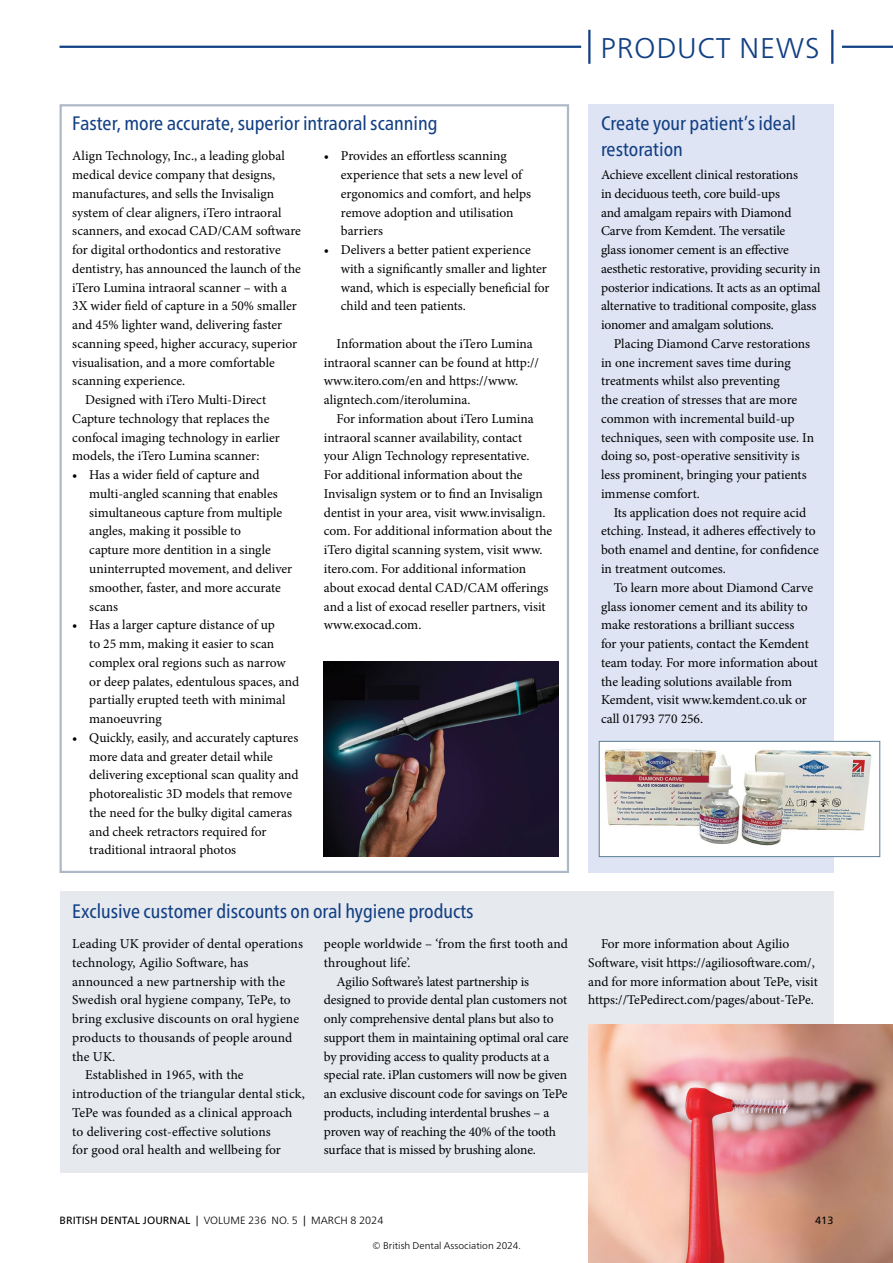
<style>
.page{position:relative;width:893px;height:1263px;background:#fff}
.page>*{position:absolute;margin:0;border:0;box-sizing:border-box;transform-origin:0 0}
.t1{font:300 28.5px "Frutiger Neue LT Pro";letter-spacing:.025em;color:#123f84}
.Title_9_Cnd_13pt_286_cmyk{font:condensed 19.5px/25.5px "Frutiger Neue LT Pro";color:#123f84}
.Para_9pt_ragged{font:13.5px/18.8px "Minion Pro";letter-spacing:-.005em;color:#000}
.Para_9pt_ragged_1st{font:13.5px/18.8px "Minion Pro";color:#000}
.t2{font:300 10.5px "Frutiger Neue LT Pro";letter-spacing:.005em;color:#000}
.t3{font:10.5px "Frutiger Neue LT Pro";color:#000}
.t4{font:300 9.75px "Frutiger Neue LT Pro";color:#000}
.s1{font-weight:400}
</style>
<div class="page">
<div style="left:60px;top:892px;width:773px;height:281px;background:#e6e9ee"></div>
<div style="left:588px;top:104px;width:245px;height:769px;background:#dee4f3"></div>
<img style="left:588px;top:1025px;width:305px;height:238px">
<img style="left:324px;top:661px;width:234px;height:195px">
<img style="left:601px;top:743px;width:271px;height:112px">
<div style="left:599px;top:741px;width:281px;height:116px;border:1px solid #5b7d95"></div>
<hr style="left:60px;top:46px;width:521px;height:2px;background:#123f84">
<hr style="left:842px;top:46px;width:51px;height:2px;background:#123f84">
<hr style="left:588px;top:30px;width:2px;height:34px;background:#123f84">
<hr style="left:831px;top:30px;width:2px;height:34px;background:#123f84">
<h1 class="t1" style="left:601px;top:31px;width:221px">PRODUCT NEWS</h1>
<p class="Title_9_Cnd_13pt_286_cmyk" style="left:72px;top:111px;width:367px">Faster, more accurate, superior intraoral scanning</p>
<p class="Title_9_Cnd_13pt_286_cmyk" style="left:601px;top:111px;width:196px">Create your patient’s ideal restoration</p>
<p class="Para_9pt_ragged_1st" style="left:601px;top:166px;width:221px">Achieve excellent clinical restorations<br>in deciduous teeth, core build-ups<br>and amalgam repairs with Diamond Carve from Kemdent. The versatile<br>glass ionomer cement is an effective aesthetic restorative, providing security in posterior indications. It acts as an optimal alternative to traditional composite, glass ionomer and amalgam solutions.</p>
<p class="Para_9pt_ragged" style="left:601px;top:334px;width:215px;text-indent:13px">Placing Diamond Carve restorations in one increment saves time during treatments whilst also preventing<br>the creation of stresses that are more common with incremental build-up techniques, seen with composite use. In doing so, post-operative sensitivity is less prominent, bringing your patients immense comfort.</p>
<p class="Para_9pt_ragged" style="left:601px;top:503px;width:219px;text-indent:13px">Its application does not require acid etching. Instead, it adheres effectively to both enamel and dentine, for confidence in treatment outcomes.</p>
<p class="Para_9pt_ragged" style="left:601px;top:578px;width:219px;text-indent:13px">To learn more about Diamond Carve glass ionomer cement and its ability to make restorations a brilliant success<br>for your patients, contact the Kemdent team today. For more information about the leading solutions available from Kemdent, visit www.kemdent.co.uk or call 01793 770 256.</p>
<p class="Para_9pt_ragged_1st" style="left:72px;top:147px;width:230px">Align Technology, Inc., a leading global medical device company that designs, manufactures, and sells the Invisalign system of clear aligners, iTero intraoral scanners, and exocad CAD/CAM software for digital orthodontics and restorative dentistry, has announced the launch of the iTero Lumina intraoral scanner – with a 3X wider field of capture in a 50% smaller and 45% lighter wand, delivering faster scanning speed, higher accuracy, superior visualisation, and a more comfortable scanning experience.</p>
<p class="Para_9pt_ragged" style="left:72px;top:391px;width:209px;text-indent:13px">Designed with iTero Multi-Direct Capture technology that replaces the confocal imaging technology in earlier models, the iTero Lumina scanner:</p>
<p class="Para_9pt_ragged_1st" style="left:89px;top:466px;width:204px;text-indent:-17px">• Has a wider field of capture and multi-angled scanning that enables simultaneous capture from multiple angles, making it possible to<br>capture more dentition in a single uninterrupted movement, and deliver smoother, faster, and more accurate scans</p>
<p class="Para_9pt_ragged_1st" style="left:89px;top:616px;width:211px;text-indent:-17px">• Has a larger capture distance of up<br>to 25 mm, making it easier to scan complex oral regions such as narrow or deep palates, edentulous spaces, and partially erupted teeth with minimal manoeuvring</p>
<p class="Para_9pt_ragged_1st" style="left:89px;top:728px;width:211px;text-indent:-17px">• Quickly, easily, and accurately captures more data and greater detail while delivering exceptional scan quality and photorealistic 3D models that remove the need for the bulky digital cameras and cheek retractors required for traditional intraoral photos</p>
<p class="Para_9pt_ragged_1st" style="left:341px;top:147px;width:192px;text-indent:-17px">• Provides an effortless scanning experience that sets a new level of ergonomics and comfort, and helps remove adoption and utilisation barriers</p>
<p class="Para_9pt_ragged_1st" style="left:341px;top:241px;width:210px;text-indent:-17px">• Delivers a better patient experience with a significantly smaller and lighter wand, which is especially beneficial for child and teen patients.</p>
<p class="Para_9pt_ragged" style="left:324px;top:334px;width:217px;text-indent:13px">Information about the iTero Lumina intraoral scanner can be found at http:// www.itero.com/en and https://www. aligntech.com/iterolumina.</p>
<p class="Para_9pt_ragged" style="left:324px;top:409px;width:230px;text-indent:13px">For information about iTero Lumina intraoral scanner availability, contact<br>your Align Technology representative.<br>For additional information about the Invisalign system or to find an Invisalign dentist in your area, visit www.invisalign. com. For additional information about the iTero digital scanning system, visit www. itero.com. For additional information about exocad dental CAD/CAM offerings and a list of exocad reseller partners, visit www.exocad.com.</p>
<p class="Title_9_Cnd_13pt_286_cmyk" style="left:72px;top:898px;width:403px">Exclusive customer discounts on oral hygiene products</p>
<p class="Para_9pt_ragged" style="left:324px;top:934px;width:246px">people worldwide – ‘from the first tooth and throughout life’.</p>
<p class="Para_9pt_ragged" style="left:324px;top:972px;width:246px;text-indent:13px">Agilio Software’s latest partnership is designed to provide dental plan customers not only comprehensive dental plans but also to support them in maintaining optimal oral care by providing access to quality products at a special rate. iPlan customers will now be given an exclusive discount code for savings on TePe products, including interdental brushes – a proven way of reaching the 40% of the tooth surface that is missed by brushing alone.</p>
<p class="Para_9pt_ragged_1st" style="left:72px;top:934px;width:232px">Leading UK provider of dental operations technology, Agilio Software, has announced a new partnership with the Swedish oral hygiene company, TePe, to bring exclusive discounts on oral hygiene products to thousands of people around the UK.</p>
<p class="Para_9pt_ragged" style="left:72px;top:1066px;width:234px;text-indent:13px">Established in 1965, with the introduction of the triangular dental stick, TePe was founded as a clinical approach to delivering cost-effective solutions<br>for good oral health and wellbeing for</p>
<p class="Para_9pt_ragged" style="left:588px;top:934px;width:231px;text-indent:13px">For more information about Agilio Software, visit https://agiliosoftware.com/, and for more information about TePe, visit https://TePedirect.com/pages/about-TePe.</p>
<p class="t2" style="left:60px;top:1214px;width:325px"><span class="s1">BRITISH DENTAL JOURNAL |</span> VOLUME 236 NO. 5 <span class="s1">|</span> March 8 2024</p>
<p class="t3" style="left:815px;top:1214px;width:20px">413</p>
<p class="t4" style="left:372px;top:1240px;width:150px">© British Dental Association 2024.</p>
</div>
